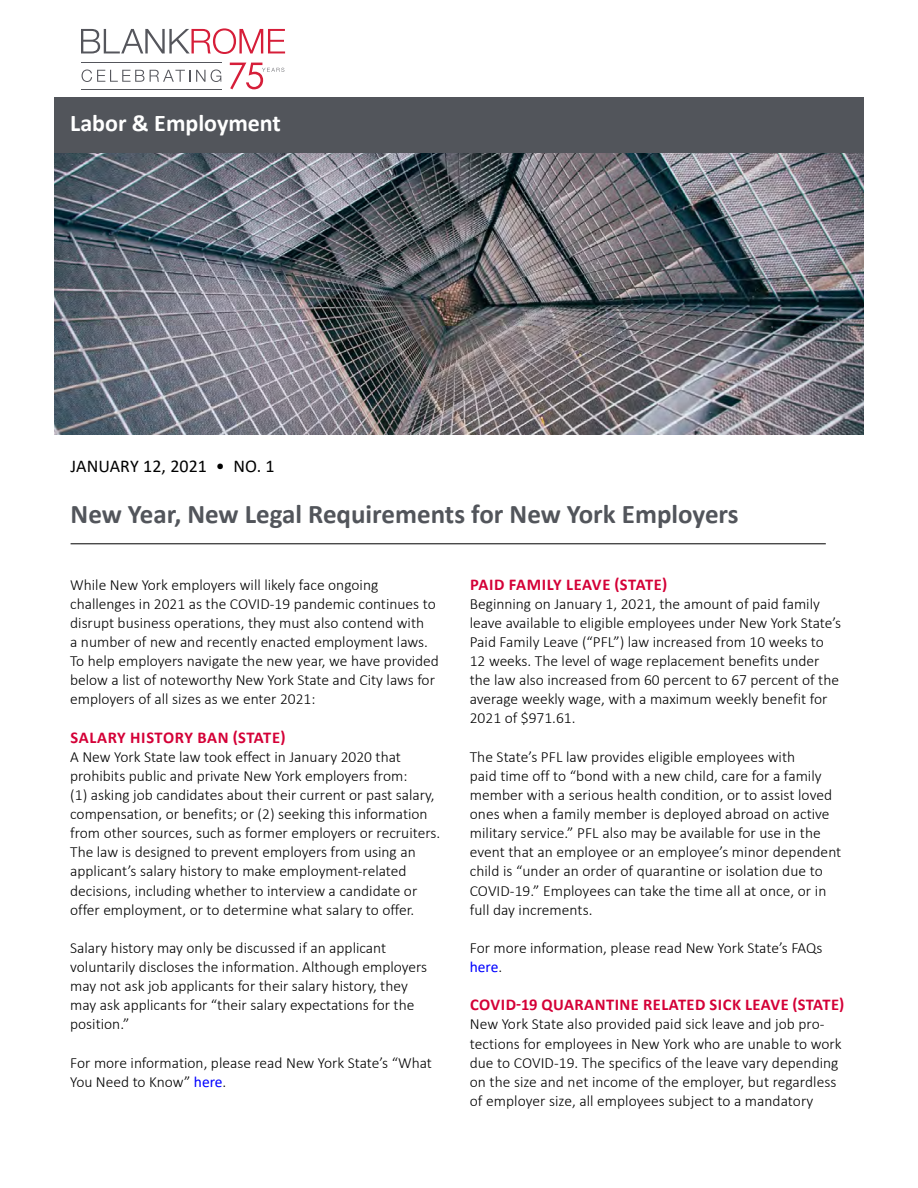
<style>
.page{position:relative;width:918px;height:1188px;background:#fff}
.page>*{position:absolute;margin:0;border:0;box-sizing:border-box;transform-origin:0 0}
.t1{font:700 27px "Calibri";color:#52555b}
.t2{font:700 24px "Calibri";color:#fff}
.t3{font:18px "Calibri";color:#000}
.t4{font:700 16.5px "Calibri";letter-spacing:.03em;color:#d40037}
.t5{font:300 15.45px/19.2px "Calibri";color:#000}
.s1{font-weight:400;color:#00f}
</style>
<div class="page">
<img style="left:54px;top:152px;width:810px;height:283px">
<div style="left:54px;top:97px;width:810px;height:55px;background:#52555b"></div>
<hr style="left:71px;top:544px;width:755px;height:1px;background:#000">
<hr style="left:81px;top:62px;width:141px;height:1px;background:#55565c">
<hr style="left:81px;top:89px;width:141px;height:1px;background:#55565c">
<svg style="left:230px;top:63px;width:54px;height:26px"></svg>
<svg style="left:82px;top:70px;width:108px;height:12px"></svg>
<svg style="left:196px;top:70px;width:9px;height:12px"></svg>
<svg style="left:211px;top:70px;width:10px;height:12px"></svg>
<svg style="left:81px;top:28px;width:204px;height:26px"></svg>
<h2 class="t2" style="left:70px;top:106px;width:212px">Labor &amp; Employment</h2>
<p class="t3" style="left:71px;top:453px;width:206px">JANUARY 12, 2021 • NO. 1</p>
<h1 class="t1" style="left:71px;top:495px;width:670px">New Year, New Legal Requirements for New York Employers</h1>
<p class="t5" style="left:70px;top:575px;width:370px">While New York employers will likely face ongoing challenges in 2021 as the COVID-19 pandemic continues to disrupt business operations, they must also contend with<br>a number of new and recently enacted employment laws.<br>To help employers navigate the new year, we have provided below a list of noteworthy New York State and City laws for employers of all sizes as we enter 2021:</p>
<p class="t4" style="left:71px;top:725px;width:217px">SALARY HISTORY BAN (STATE)</p>
<p class="t5" style="left:70px;top:747px;width:371px">A New York State law took effect in January 2020 that prohibits public and private New York employers from:<br>(1) asking job candidates about their current or past salary, compensation, or benefits; or (2) seeking this information from other sources, such as former employers or recruiters.<br>The law is designed to prevent employers from using an applicant’s salary history to make employment-related decisions, including whether to interview a candidate or offer employment, or to determine what salary to offer.</p>
<p class="t5" style="left:70px;top:938px;width:359px">Salary history may only be discussed if an applicant voluntarily discloses the information. Although employers may not ask job applicants for their salary history, they may ask applicants for “their salary expectations for the position.”</p>
<p class="t5" style="left:70px;top:1053px;width:363px">For more information, please read New York State’s “What<br>You Need to Know” <span class="s1">here</span>.</p>
<p class="t4" style="left:470px;top:572px;width:199px">PAID FAMILY LEAVE (STATE)</p>
<p class="t5" style="left:470px;top:594px;width:373px">Beginning on January 1, 2021, the amount of paid family leave available to eligible employees under New York State’s Paid Family Leave (“PFL”) law increased from 10 weeks to 12 weeks. The level of wage replacement benefits under the law also increased from 60 percent to 67 percent of the average weekly wage, with a maximum weekly benefit for 2021 of $971.61.</p>
<p class="t5" style="left:470px;top:747px;width:373px">The State’s PFL law provides eligible employees with<br>paid time off to “bond with a new child, care for a family member with a serious health condition, or to assist loved ones when a family member is deployed abroad on active military service.” PFL also may be available for use in the event that an employee or an employee’s minor dependent child is “under an order of quarantine or isolation due to COVID-19.” Employees can take the time all at once, or in full day increments.</p>
<p class="t5" style="left:470px;top:938px;width:354px">For more information, please read New York State’s FAQs <span class="s1">here</span>.</p>
<p class="t4" style="left:470px;top:993px;width:376px">COVID-19 QUARANTINE RELATED SICK LEAVE (STATE)</p>
<p class="t5" style="left:470px;top:1014px;width:373px">New York State also provided paid sick leave and job pro&shy;tections for employees in New York who are unable to work due to COVID-19. The specifics of the leave vary depending on the size and net income of the employer, but regardless of employer size, all employees subject to a mandatory</p>
</div>
